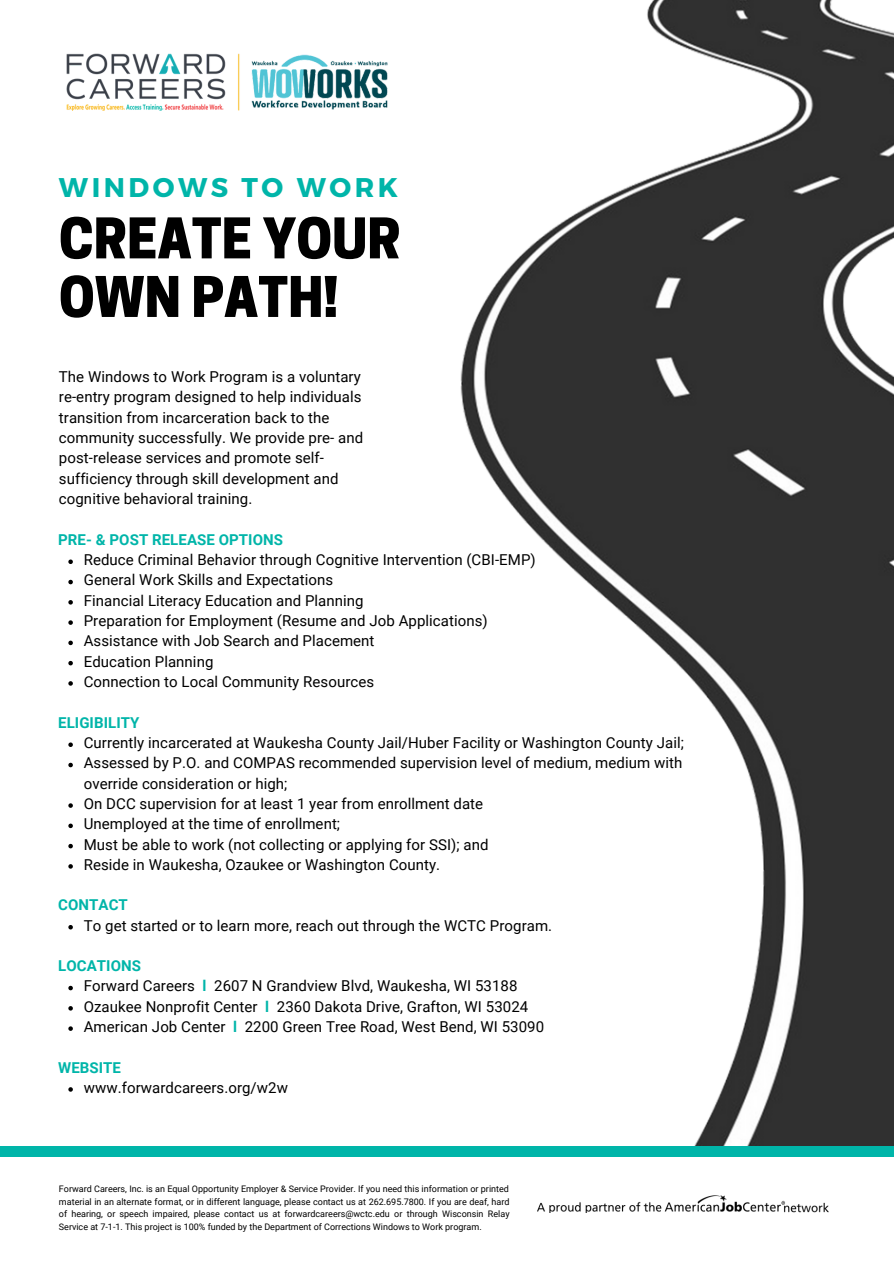
<style>
.page{position:relative;width:894px;height:1264px;background:#fff}
.page>*{position:absolute;margin:0;border:0;box-sizing:border-box;transform-origin:0 0}
.t1{font:800 52.5px "Cooper Hewitt";color:#000}
.t2{font:700 27px "Montserrat";letter-spacing:.13em;color:#00b5a9}
.t3{font:15px/20.2px "Roboto";letter-spacing:.005em;color:#000}
.t4{font:700 15px "Roboto";letter-spacing:.005em;color:#00b5a9}
.t5{font:9px/12.8px "Roboto";color:#000;text-align:justify}
.s1{font-weight:700;color:#00b5a9}
</style>
<div class="page">
<img style="left:460px;top:0;width:433px;height:1146px">
<div style="left:0;top:1146px;width:893px;height:10px;background:#00b5a9"></div>
<svg style="left:68px;top:559px;width:5px;height:5px"></svg>
<svg style="left:68px;top:580px;width:5px;height:4px"></svg>
<svg style="left:68px;top:600px;width:5px;height:4px"></svg>
<svg style="left:68px;top:620px;width:5px;height:5px"></svg>
<svg style="left:68px;top:640px;width:5px;height:5px"></svg>
<svg style="left:68px;top:661px;width:5px;height:4px"></svg>
<svg style="left:68px;top:681px;width:5px;height:4px"></svg>
<svg style="left:68px;top:742px;width:5px;height:5px"></svg>
<svg style="left:68px;top:762px;width:5px;height:5px"></svg>
<svg style="left:68px;top:803px;width:5px;height:4px"></svg>
<svg style="left:68px;top:823px;width:5px;height:5px"></svg>
<svg style="left:68px;top:843px;width:5px;height:5px"></svg>
<svg style="left:68px;top:864px;width:5px;height:4px"></svg>
<svg style="left:68px;top:925px;width:5px;height:4px"></svg>
<svg style="left:68px;top:985px;width:5px;height:5px"></svg>
<svg style="left:68px;top:1006px;width:5px;height:4px"></svg>
<svg style="left:68px;top:1026px;width:5px;height:4px"></svg>
<svg style="left:68px;top:1087px;width:5px;height:4px"></svg>
<img style="left:537px;top:1195px;width:291px;height:17px">
<img style="left:66px;top:53px;width:322px;height:57px">
<p class="t2" style="left:59px;top:170px;width:340px">WINDOWS TO WORK</p>
<p class="t1" style="left:59px;top:219px;width:343px">CREATE YOUR</p>
<p class="t1" style="left:59px;top:277px;width:280px">OWN PATH!</p>
<p class="t3" style="left:59px;top:367px;width:306px">The Windows to Work Program is a voluntary re-entry program designed to help individuals transition from incarceration back to the community successfully. We provide pre- and post-release services and promote self&shy;sufficiency through skill development and cognitive behavioral training.</p>
<p class="t4" style="left:58px;top:531px;width:226px">PRE- &amp; POST RELEASE OPTIONS</p>
<p class="t3" style="left:84px;top:550px;width:453px">Reduce Criminal Behavior through Cognitive Intervention (CBI-EMP)</p>
<p class="t3" style="left:84px;top:570px;width:251px">General Work Skills and Expectations</p>
<p class="t3" style="left:84px;top:590px;width:281px">Financial Literacy Education and Planning</p>
<p class="t3" style="left:84px;top:610px;width:405px">Preparation for Employment (Resume and Job Applications)</p>
<p class="t3" style="left:84px;top:631px;width:292px">Assistance with Job Search and Placement</p>
<p class="t3" style="left:84px;top:651px;width:131px">Education Planning</p>
<p class="t3" style="left:84px;top:671px;width:292px">Connection to Local Community Resources</p>
<p class="t4" style="left:58px;top:714px;width:83px">ELIGIBILITY</p>
<p class="t3" style="left:84px;top:733px;width:601px">Currently incarcerated at Waukesha County Jail/Huber Facility or Washington County Jail;</p>
<p class="t3" style="left:84px;top:753px;width:600px">Assessed by P.O. and COMPAS recommended supervision level of medium, medium with override consideration or high;</p>
<p class="t3" style="left:84px;top:793px;width:401px">On DCC supervision for at least 1 year from enrollment date</p>
<p class="t3" style="left:84px;top:814px;width:258px">Unemployed at the time of enrollment;</p>
<p class="t3" style="left:84px;top:834px;width:406px">Must be able to work (not collecting or applying for SSI); and</p>
<p class="t3" style="left:84px;top:854px;width:358px">Reside in Waukesha, Ozaukee or Washington County.</p>
<p class="t4" style="left:58px;top:896px;width:71px">CONTACT</p>
<p class="t3" style="left:84px;top:915px;width:470px">To get started or to learn more, reach out through the WCTC Program.</p>
<p class="t4" style="left:58px;top:957px;width:84px">LOCATIONS</p>
<p class="t3" style="left:84px;top:976px;width:435px">Forward Careers <span class="s1">l</span> 2607 N Grandview Blvd, Waukesha, WI 53188</p>
<p class="t3" style="left:84px;top:996px;width:446px">Ozaukee Nonprofit Center <span class="s1">l</span> 2360 Dakota Drive, Grafton, WI 53024</p>
<p class="t3" style="left:84px;top:1016px;width:462px">American Job Center <span class="s1">l</span> 2200 Green Tree Road, West Bend, WI 53090</p>
<p class="t4" style="left:58px;top:1058px;width:64px">WEBSITE</p>
<p class="t3" style="left:84px;top:1077px;width:206px">www.forwardcareers.org/w2w</p>
<p class="t5" style="left:59px;top:1182px;width:452px">Forward Careers, Inc. is an Equal Opportunity Employer &amp; Service Provider. If you need this information or printed material in an alternate format, or in different language, please contact us at 262.695.7800. If you are deaf, hard of hearing, or speech impaired, please contact us at forwardcareers@wctc.edu or through Wisconsin Relay Service at 7-1-1. This project is 100% funded by the Department of Corrections Windows to Work program.</p>
</div>
